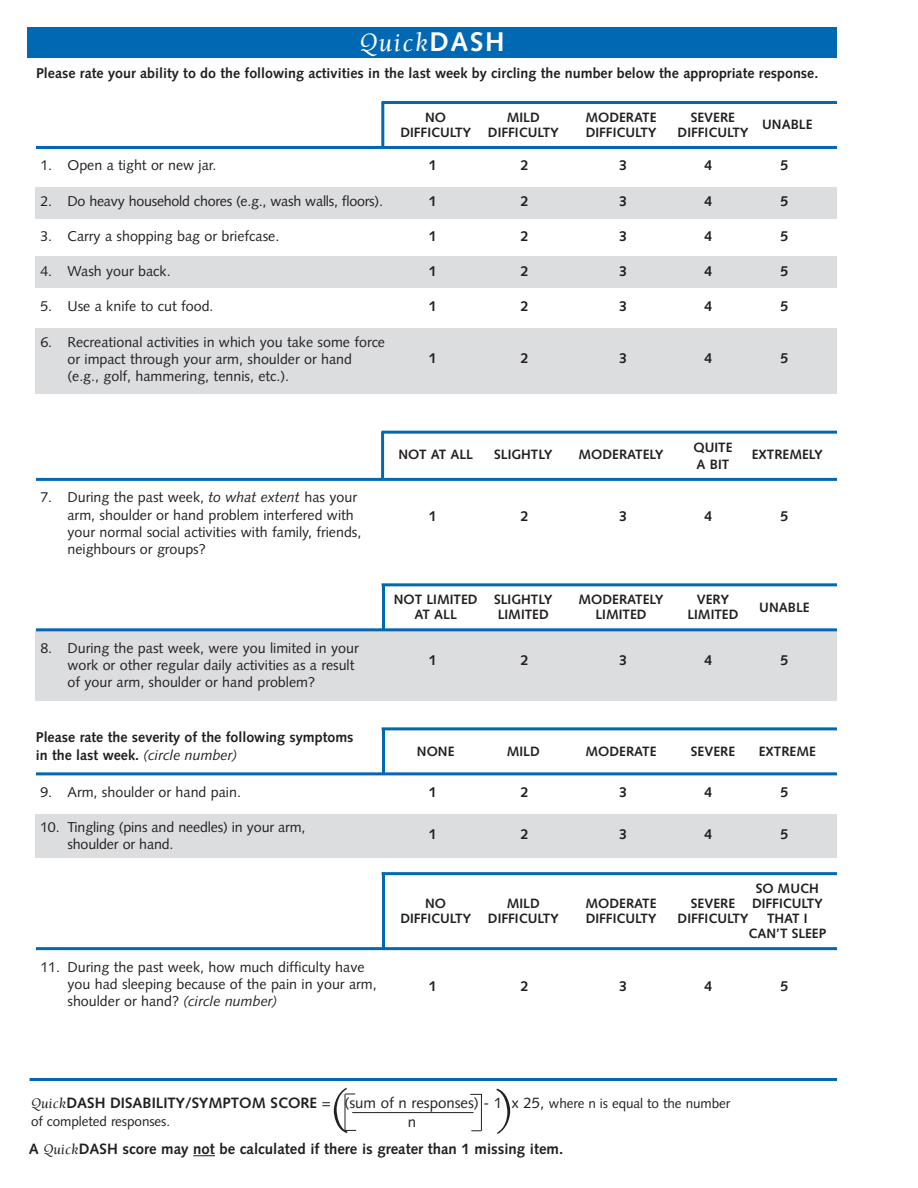
<style>
.page{position:relative;width:918px;height:1188px;background:#fff}
.page>*{position:absolute;margin:0;border:0;box-sizing:border-box;transform-origin:0 0}
.t1{font:54px "Berkeley";color:#231f20}
.t2{font:italic 27px "Berkeley";letter-spacing:.05em;color:#fff}
.t3{font:700 15px "Syntax";color:#231f20}
.t4{font:15px "Syntax";color:#231f20}
.t5{font:14.25px/17.2px "Syntax";color:#231f20}
.t6{font:700 14.25px/17.2px "Syntax";color:#231f20}
.t7{font:700 13.5px/15px "Syntax";color:#231f20;text-align:center}
.t8{font:13.5px "Syntax";letter-spacing:-.005em;color:#231f20}
.s1{font-family:"Syntax";font-weight:700;font-style:normal}
.s2{font-style:italic}
.s3{font-weight:400;font-style:italic}
.s4{font-family:"Berkeley";font-weight:400;font-style:italic}
.s5{font-weight:400}
.s6{font-weight:400;font-size:13.5px}
</style>
<div class="page">
<div style="left:36px;top:631px;width:801px;height:70px;background:#dcdddf"></div>
<div style="left:36px;top:814px;width:801px;height:43px;background:#dcdddf"></div>
<div style="left:36px;top:328px;width:801px;height:66px;background:#dcdddf"></div>
<div style="left:36px;top:256px;width:801px;height:32px;background:#dcdddf"></div>
<div style="left:36px;top:187px;width:801px;height:32px;background:#dcdddf"></div>
<hr style="left:382px;top:101px;width:455px;height:3px;background:#0168b3">
<hr style="left:36px;top:146px;width:801px;height:3px;background:#0168b3">
<hr style="left:382px;top:431px;width:455px;height:3px;background:#0168b3">
<hr style="left:36px;top:478px;width:801px;height:3px;background:#0168b3">
<hr style="left:382px;top:583px;width:455px;height:3px;background:#0168b3">
<hr style="left:36px;top:628px;width:801px;height:3px;background:#0168b3">
<hr style="left:382px;top:727px;width:455px;height:3px;background:#0168b3">
<hr style="left:36px;top:772px;width:801px;height:3px;background:#0168b3">
<hr style="left:382px;top:872px;width:455px;height:3px;background:#0168b3">
<hr style="left:36px;top:947px;width:801px;height:3px;background:#0168b3">
<hr style="left:30px;top:1078px;width:807px;height:3px;background:#0168b3">
<svg style="left:193px;top:1155px;width:22px;height:1px"></svg>
<hr style="left:352px;top:1112px;width:122px;height:1px;background:#231f20">
<div style="left:27px;top:27px;width:810px;height:31px;background:#0168b3"></div>
<hr style="left:345px;top:1094px;width:1px;height:37px;background:#231f20">
<hr style="left:481px;top:1094px;width:1px;height:37px;background:#231f20">
<hr style="left:381px;top:102px;width:3px;height:46px;background:#0168b3">
<hr style="left:381px;top:432px;width:3px;height:47px;background:#0168b3">
<hr style="left:382px;top:585px;width:3px;height:46px;background:#0168b3">
<hr style="left:382px;top:728px;width:3px;height:46px;background:#0168b3">
<hr style="left:382px;top:873px;width:3px;height:76px;background:#0168b3">
<h2 class="t2" style="left:359px;top:29px;width:147px">Quick<span class="s1">DASH</span></h2>
<p class="t6" style="left:36px;top:65px;width:784px">Please rate your ability to do the following activities in the last week by circling the number below the appropriate response.</p>
<p class="t7" style="left:425px;top:110px;width:22px">NO</p>
<p class="t7" style="left:507px;top:110px;width:34px">MILD</p>
<p class="t7" style="left:586px;top:110px;width:72px">MODERATE</p>
<p class="t7" style="left:691px;top:110px;width:46px">SEVERE</p>
<p class="t7" style="left:762px;top:117px;width:52px">UNABLE</p>
<p class="t7" style="left:400px;top:125px;width:72px">DIFFICULTY</p>
<p class="t7" style="left:488px;top:125px;width:72px">DIFFICULTY</p>
<p class="t7" style="left:586px;top:125px;width:72px">DIFFICULTY</p>
<p class="t7" style="left:678px;top:125px;width:72px">DIFFICULTY</p>
<p class="t5" style="left:40px;top:157px;width:178px">1. Open a tight or new jar.</p>
<p class="t6" style="left:429px;top:157px;width:9px">1</p>
<p class="t6" style="left:521px;top:157px;width:9px">2</p>
<p class="t6" style="left:619px;top:157px;width:9px">3</p>
<p class="t6" style="left:705px;top:157px;width:9px">4</p>
<p class="t6" style="left:780px;top:157px;width:9px">5</p>
<p class="t5" style="left:40px;top:192px;width:344px">2. Do heavy household chores (e.g., wash walls, floors).</p>
<p class="t6" style="left:429px;top:192px;width:9px">1</p>
<p class="t6" style="left:521px;top:192px;width:9px">2</p>
<p class="t6" style="left:619px;top:192px;width:9px">3</p>
<p class="t6" style="left:705px;top:192px;width:9px">4</p>
<p class="t6" style="left:780px;top:192px;width:9px">5</p>
<p class="t5" style="left:40px;top:227px;width:240px">3. Carry a shopping bag or briefcase.</p>
<p class="t6" style="left:429px;top:227px;width:9px">1</p>
<p class="t6" style="left:521px;top:227px;width:9px">2</p>
<p class="t6" style="left:619px;top:227px;width:9px">3</p>
<p class="t6" style="left:705px;top:227px;width:9px">4</p>
<p class="t6" style="left:780px;top:227px;width:9px">5</p>
<p class="t5" style="left:40px;top:263px;width:132px">4. Wash your back.</p>
<p class="t6" style="left:429px;top:263px;width:9px">1</p>
<p class="t6" style="left:521px;top:263px;width:9px">2</p>
<p class="t6" style="left:619px;top:263px;width:9px">3</p>
<p class="t6" style="left:705px;top:263px;width:9px">4</p>
<p class="t6" style="left:780px;top:263px;width:9px">5</p>
<p class="t5" style="left:40px;top:298px;width:175px">5. Use a knife to cut food.</p>
<p class="t6" style="left:429px;top:298px;width:9px">1</p>
<p class="t6" style="left:521px;top:298px;width:9px">2</p>
<p class="t6" style="left:619px;top:298px;width:9px">3</p>
<p class="t6" style="left:705px;top:298px;width:9px">4</p>
<p class="t6" style="left:780px;top:298px;width:9px">5</p>
<p class="t5" style="left:68px;top:333px;width:319px;text-indent:-27px">6. Recreational activities in which you take some force or impact through your arm, shoulder or hand (e.g., golf, hammering, tennis, etc.).</p>
<p class="t6" style="left:429px;top:350px;width:9px">1</p>
<p class="t6" style="left:521px;top:350px;width:9px">2</p>
<p class="t6" style="left:619px;top:350px;width:9px">3</p>
<p class="t6" style="left:705px;top:350px;width:9px">4</p>
<p class="t6" style="left:780px;top:350px;width:9px">5</p>
<p class="t5" style="left:67px;top:489px;width:295px;text-indent:-27px">7. During the past week, <span class="s2">to what extent</span> has your arm, shoulder or hand problem interfered with your normal social activities with family, friends, neighbours or groups?</p>
<p class="t5" style="left:68px;top:639px;width:293px;text-indent:-27px">8. During the past week, were you limited in your work or other regular daily activities as a result of your arm, shoulder or hand problem?</p>
<p class="t6" style="left:36px;top:729px;width:319px">Please rate the severity of the following symptoms in the last week. <span class="s3">(circle number)</span></p>
<p class="t7" style="left:398px;top:447px;width:76px">NOT AT ALL</p>
<p class="t7" style="left:494px;top:447px;width:60px">SLIGHTLY</p>
<p class="t7" style="left:579px;top:447px;width:86px">MODERATELY</p>
<p class="t7" style="left:693px;top:440px;width:40px">QUITE</p>
<p class="t7" style="left:697px;top:457px;width:34px">A BIT</p>
<p class="t7" style="left:752px;top:447px;width:72px">EXTREMELY</p>
<p class="t6" style="left:429px;top:508px;width:9px">1</p>
<p class="t6" style="left:521px;top:508px;width:9px">2</p>
<p class="t6" style="left:619px;top:508px;width:9px">3</p>
<p class="t6" style="left:705px;top:508px;width:9px">4</p>
<p class="t6" style="left:780px;top:508px;width:9px">5</p>
<p class="t7" style="left:394px;top:592px;width:160px">NOT LIMITED SLIGHTLY</p>
<p class="t7" style="left:579px;top:592px;width:86px">MODERATELY</p>
<p class="t7" style="left:697px;top:592px;width:34px">VERY</p>
<p class="t7" style="left:415px;top:607px;width:44px">AT ALL</p>
<p class="t7" style="left:498px;top:607px;width:53px">LIMITED</p>
<p class="t7" style="left:596px;top:607px;width:53px">LIMITED</p>
<p class="t7" style="left:687px;top:607px;width:53px">LIMITED</p>
<p class="t7" style="left:759px;top:600px;width:52px">UNABLE</p>
<p class="t6" style="left:429px;top:651px;width:9px">1</p>
<p class="t6" style="left:521px;top:651px;width:9px">2</p>
<p class="t6" style="left:619px;top:651px;width:9px">3</p>
<p class="t6" style="left:705px;top:651px;width:9px">4</p>
<p class="t6" style="left:780px;top:651px;width:9px">5</p>
<p class="t7" style="left:417px;top:744px;width:39px">NONE</p>
<p class="t7" style="left:507px;top:744px;width:34px">MILD</p>
<p class="t7" style="left:586px;top:744px;width:72px">MODERATE</p>
<p class="t7" style="left:691px;top:744px;width:46px">SEVERE</p>
<p class="t7" style="left:759px;top:744px;width:58px">EXTREME</p>
<p class="t5" style="left:40px;top:783px;width:202px">9. Arm, shoulder or hand pain.</p>
<p class="t6" style="left:429px;top:783px;width:9px">1</p>
<p class="t6" style="left:521px;top:783px;width:9px">2</p>
<p class="t6" style="left:619px;top:783px;width:9px">3</p>
<p class="t6" style="left:705px;top:783px;width:9px">4</p>
<p class="t6" style="left:780px;top:783px;width:9px">5</p>
<p class="t5" style="left:67px;top:819px;width:239px;text-indent:-27px">10. Tingling (pins and needles) in your arm, shoulder or hand.</p>
<p class="t6" style="left:429px;top:825px;width:9px">1</p>
<p class="t6" style="left:521px;top:825px;width:9px">2</p>
<p class="t6" style="left:619px;top:825px;width:9px">3</p>
<p class="t6" style="left:705px;top:825px;width:9px">4</p>
<p class="t6" style="left:780px;top:825px;width:9px">5</p>
<p class="t7" style="left:756px;top:881px;width:64px">SO MUCH</p>
<p class="t5" style="left:68px;top:958px;width:311px;text-indent:-27px">11. During the past week, how much difficulty have you had sleeping because of the pain in your arm, shoulder or hand? <span class="s2">(circle number)</span></p>
<p class="t7" style="left:749px;top:896px;width:79px">DIFFICULTY<br>THAT I<br>CAN’T SLEEP</p>
<p class="t7" style="left:425px;top:896px;width:22px">NO</p>
<p class="t7" style="left:507px;top:896px;width:34px">MILD</p>
<p class="t7" style="left:586px;top:896px;width:72px">MODERATE</p>
<p class="t7" style="left:691px;top:896px;width:46px">SEVERE</p>
<p class="t7" style="left:400px;top:911px;width:72px">DIFFICULTY</p>
<p class="t7" style="left:488px;top:911px;width:72px">DIFFICULTY</p>
<p class="t7" style="left:586px;top:911px;width:72px">DIFFICULTY</p>
<p class="t7" style="left:678px;top:911px;width:72px">DIFFICULTY</p>
<p class="t6" style="left:429px;top:978px;width:9px">1</p>
<p class="t6" style="left:521px;top:978px;width:9px">2</p>
<p class="t6" style="left:619px;top:978px;width:9px">3</p>
<p class="t6" style="left:705px;top:978px;width:9px">4</p>
<p class="t6" style="left:780px;top:978px;width:9px">5</p>
<h1 class="t1" style="left:331px;top:1081px;width:19px">(</h1>
<h1 class="t1" style="left:495px;top:1082px;width:19px">)</h1>
<p class="t3" style="left:31px;top:1095px;width:701px"><span class="s4">Quick</span>DASH DISABILITY/SYMPTOM SCORE <span class="s5">= (sum of n responses) - 1 x 25,</span> <span class="s6">where n is equal to the number</span></p>
<p class="t8" style="left:31px;top:1114px;width:141px">of completed responses.</p>
<p class="t4" style="left:408px;top:1113px;width:10px">n</p>
<p class="t3" style="left:29px;top:1140px;width:536px">A <span class="s4">Quick</span>DASH score may not be calculated if there is greater than 1 missing item.</p>
</div>
